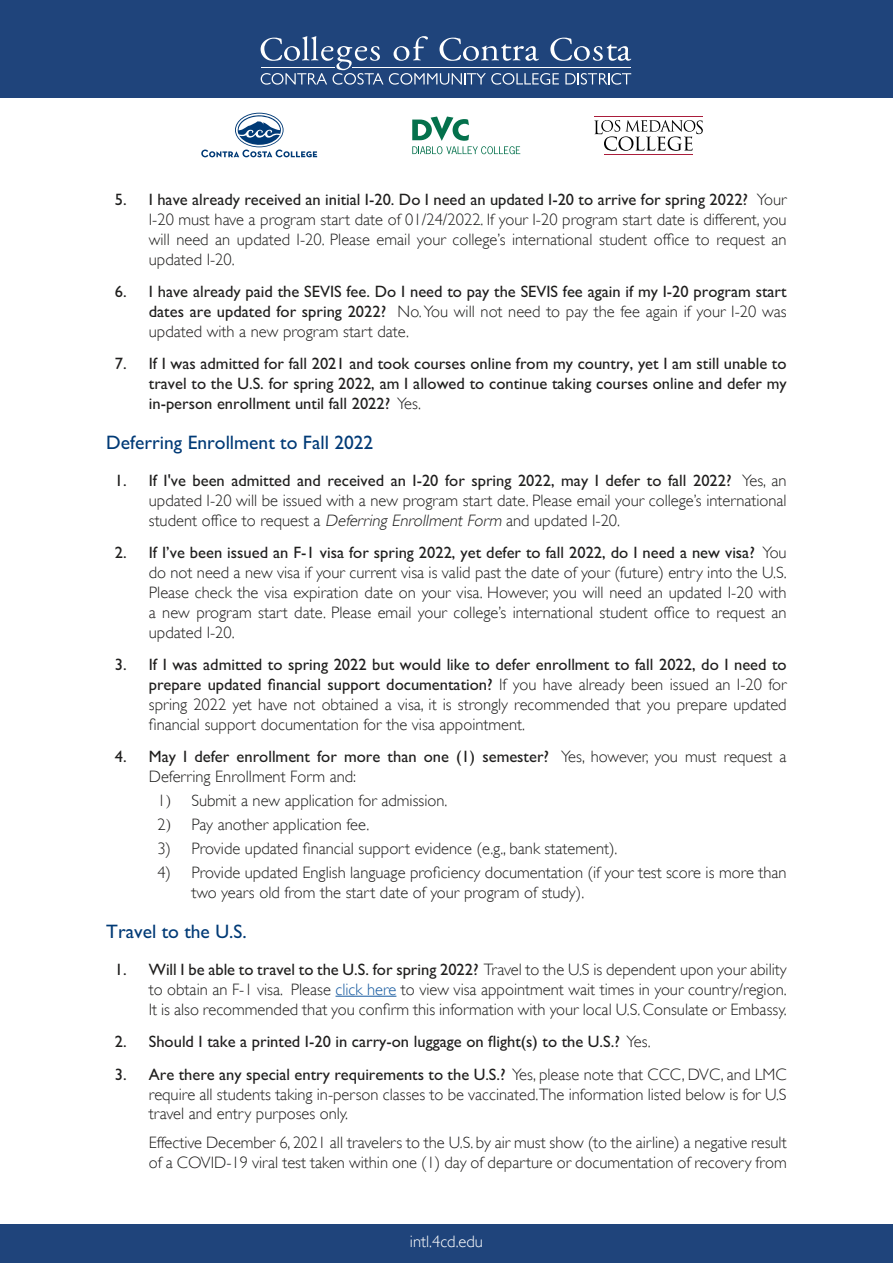
<style>
.page{position:relative;width:893px;height:1263px;background:#fff}
.page>*{position:absolute;margin:0;border:0;box-sizing:border-box;transform-origin:0 0}
.t1{font:19.5px "M Gill Sans";color:#003a76}
.t2{font:300 16.5px/19.8px "Gill Sans";color:#1f1e1d}
.t3{font:16.5px/19.8px "M Gill Sans";color:#1f1e1d;text-align:justify}
.t4{font:300 16.5px "Gill Sans";color:#fff}
.s1{font-family:"Gill Sans";font-weight:300}
.s2{font-family:"M Gill Sans";font-weight:400}
.s3{font-style:italic}
.s4{font-family:"Adobe Song Std"}
.s5{color:#15599f}
</style>
<div class="page">
<div style="left:0;top:0;width:893px;height:98px;background:#1f447b"></div>
<svg style="left:389px;top:73px;width:170px;height:12px"></svg>
<svg style="left:565px;top:73px;width:66px;height:12px"></svg>
<hr style="left:352px;top:67px;width:279px;height:1px;background:#fff">
<svg style="left:261px;top:36px;width:122px;height:49px"></svg>
<svg style="left:394px;top:36px;width:34px;height:25px"></svg>
<svg style="left:440px;top:38px;width:99px;height:23px"></svg>
<svg style="left:550px;top:38px;width:81px;height:23px"></svg>
<svg style="left:201px;top:113px;width:116px;height:44px"></svg>
<svg style="left:412px;top:117px;width:108px;height:37px"></svg>
<svg style="left:594px;top:120px;width:109px;height:31px"></svg>
<hr style="left:594px;top:117px;width:109px;height:1px;background:#aa1d3b">
<hr style="left:604px;top:154px;width:89px;height:1px;background:#aa1d3b">
<div style="left:0;top:1225px;width:893px;height:38px;background:#1f447b"></div>
<hr style="left:335px;top:996px;width:61px;height:1px;background:#15599f">
<p class="t3" style="left:115px;top:190px;width:673px">5. I have already received an initial I-20. Do I need an updated I-20 to arrive for spring 2022? <span class="s1">Your</span></p>
<p class="t2" style="left:149px;top:210px;width:639px;text-align:justify">I-20 must have a program start date of 01/24/2022. If your I-20 program start date is different, you will need an updated I-20. Please email your college’s international student office to request an updated I-20.</p>
<p class="t3" style="left:115px;top:282px;width:673px">6. I have already paid the SEVIS fee. Do I need to pay the SEVIS fee again if my I-20 program start</p>
<p class="t2" style="left:149px;top:301px;width:639px"><span class="s2">dates are updated for spring 2022?</span> No. You will not need to pay the fee again if your I-20 was updated with a new program start date.</p>
<p class="t3" style="left:149px;top:354px;width:639px;text-indent:-34px">7. If I was admitted for fall 2021 and took courses online from my country, yet I am still unable to travel to the U.S. for spring 2022, am I allowed to continue taking courses online and defer my in-person enrollment until fall 2022? <span class="s1">Yes.</span></p>
<p class="t1" style="left:106px;top:432px;width:269px">Deferring Enrollment to Fall 2022</p>
<p class="t3" style="left:115px;top:471px;width:673px">1. If I've been admitted and received an I-20 for spring 2022, may I defer to fall 2022? <span class="s1">Yes, an</span></p>
<p class="t2" style="left:149px;top:490px;width:639px">updated I-20 will be issued with a new program start date. Please email your college’s international student office to request a <span class="s3">Deferring Enrollment Form</span> and updated I-20.</p>
<p class="t3" style="left:115px;top:543px;width:673px">2. If I’ve been issued an F-1 visa for spring 2022, yet defer to fall 2022, do I need a new visa? <span class="s1">You</span></p>
<p class="t2" style="left:149px;top:563px;width:639px;text-align:justify">do not need a new visa if your current visa is valid past the date of your (future) entry into the U.S.<br>Please check the visa expiration date on your visa. However, you will need an updated I-20 with a new program start date. Please email your college’s international student office to request an updated I-20.</p>
<p class="t3" style="left:115px;top:655px;width:673px;text-align:right">3. If I was admitted to spring 2022 but would like to defer enrollment to fall 2022, do I need to prepare updated financial support documentation? <span class="s1">If you have already been issued an I-20 for</span></p>
<p class="t2" style="left:149px;top:694px;width:639px">spring 2022 yet have not obtained a visa, it is strongly recommended that you prepare updated financial support documentation for the visa appointment.</p>
<p class="t3" style="left:115px;top:747px;width:673px">4. May I defer enrollment for more than one (1) semester? <span class="s1">Yes, however, you must request a</span></p>
<p class="t2" style="left:149px;top:766px;width:209px">Deferring Enrollment Form and:</p>
<p class="t2" style="left:157px;top:790px;width:292px">1<span class="s4">)</span> Submit a new application for admission.</p>
<p class="t2" style="left:157px;top:814px;width:214px">2<span class="s4">)</span> Pay another application fee.</p>
<p class="t2" style="left:157px;top:838px;width:462px">3) Provide updated financial support evidence (e.g., bank statement).</p>
<p class="t2" style="left:191px;top:863px;width:597px;text-indent:-34px">4) Provide updated English language proficiency documentation (if your test score is more than two years old from the start date of your program of study).</p>
<p class="t1" style="left:106px;top:921px;width:142px">Travel to the U.S.</p>
<p class="t3" style="left:115px;top:960px;width:673px">1. Will I be able to travel to the U.S. for spring 2022? <span class="s1">Travel to the U.S is dependent upon your ability</span></p>
<p class="t2" style="left:149px;top:979px;width:639px">to obtain an F-1 visa. Please <span class="s5">click here</span> to view visa appointment wait times in your country/region.<br>It is also recommended that you confirm this information with your local U.S. Consulate or Embassy.</p>
<p class="t3" style="left:115px;top:1032px;width:537px">2. Should I take a printed I-20 in carry-on luggage on flight(s) to the U.S.? <span class="s1">Yes.</span></p>
<p class="t3" style="left:115px;top:1064px;width:673px">3. Are there any special entry requirements to the U.S.? <span class="s1">Yes, please note that CCC, DVC, and LMC</span></p>
<p class="t2" style="left:149px;top:1084px;width:639px">require all students taking in-person classes to be vaccinated.The information listed below is for U.S travel and entry purposes only.</p>
<p class="t2" style="left:149px;top:1132px;width:639px">Effective December 6, 2021 all travelers to the U.S. by air must show (to the airline) a negative result of a COVID-19 viral test taken within one (1) day of departure or documentation of recovery from</p>
<p class="t4" style="left:410px;top:1232px;width:75px">intl.4cd.edu</p>
</div>
